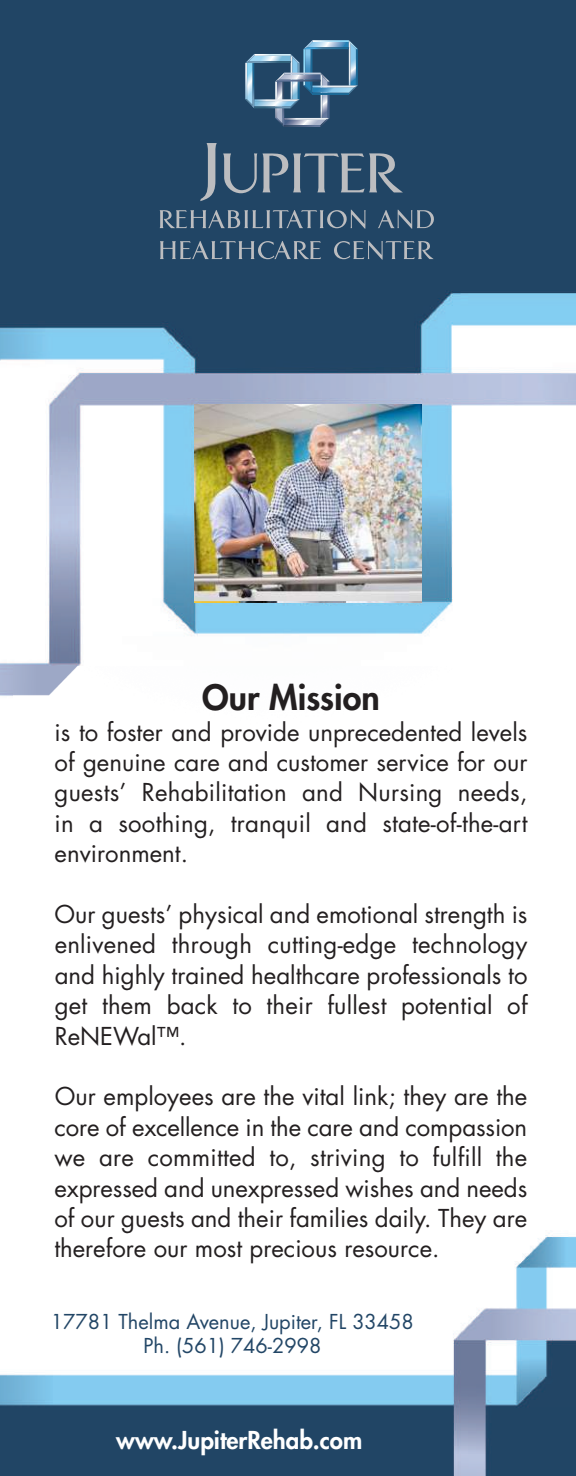
<style>
.page{position:relative;width:576px;height:1476px;background:#fff}
.page>*{position:absolute;margin:0;border:0;box-sizing:border-box;transform-origin:0 0}
.t1{font:800 34px "Futura";color:#231f20}
.t2{font:24px/30.4px "Futura";color:#231f20;text-align:justify}
.t3{font:800 24px "Futura";color:#fff}
.t4{font:20px/24px "Futura";color:#224666;text-align:center}
</style>
<div class="page">
<img style="left:0;top:1233px;width:576px;height:243px">
<img style="left:0;top:0;width:576px;height:696px">
<img style="left:14px;top:666px;width:562px;height:30px">
<hr style="left:575px;top:1238px;width:1px;height:30px;background:#84ccf1">
<hr style="left:575px;top:1309px;width:1px;height:32px;background:#b9c4df">
<hr style="left:575px;top:374px;width:1px;height:32px;background:#a9b4d2">
<svg style="left:575px;top:326px;width:1px;height:20px"></svg>
<hr style="left:575px;top:294px;width:1px;height:32px;background:#84cdf1">
<hr style="left:575px;top:1341px;width:1px;height:73px;background:#224666">
<svg style="left:245px;top:40px;width:113px;height:87px"></svg>
<svg style="left:200px;top:143px;width:17px;height:58px"></svg>
<svg style="left:223px;top:153px;width:34px;height:40px"></svg>
<svg style="left:263px;top:153px;width:140px;height:39px"></svg>
<svg style="left:160px;top:210px;width:206px;height:19px"></svg>
<svg style="left:378px;top:210px;width:58px;height:19px"></svg>
<svg style="left:160px;top:241px;width:161px;height:18px"></svg>
<svg style="left:332px;top:241px;width:102px;height:19px"></svg>
<img style="left:195px;top:404px;width:226px;height:197px">
<h1 class="t1" style="left:202px;top:676px;width:179px">Our Mission</h1>
<p class="t2" style="left:55px;top:717px;width:474px">is to foster and provide unprecedented levels of genuine care and customer service for our guests’ Rehabilitation and Nursing needs, in a soothing, tranquil and state-of-the-art environment.</p>
<p class="t2" style="left:55px;top:899px;width:474px">Our guests’ physical and emotional strength is enlivened through cutting-edge technology and highly trained healthcare professionals to get them back to their fullest potential of ReNEWal™.</p>
<p class="t2" style="left:54px;top:1082px;width:474px">Our employees are the vital link; they are the core of excellence in the care and compassion we are committed to, striving to fulfill the expressed and unexpressed wishes and needs of our guests and their families daily. They are therefore our most precious resource.</p>
<p class="t4" style="left:51px;top:1310px;width:365px">17781 Thelma Avenue, Jupiter, FL 33458<br>Ph. (561) 746-2998</p>
<p class="t3" style="left:116px;top:1425px;width:248px">www.JupiterRehab.com</p>
</div>
